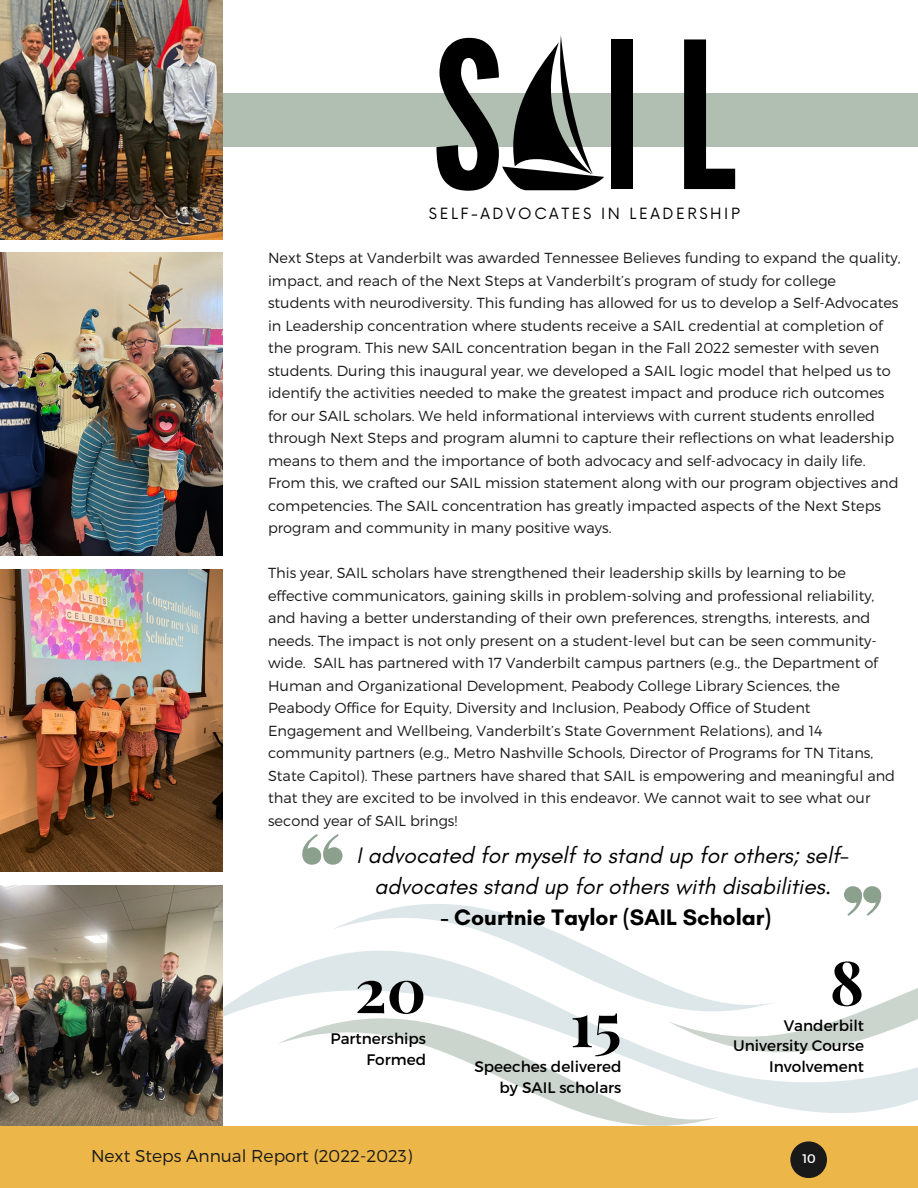
<style>
.page{position:relative;width:918px;height:1188px;background:#fff}
.page>*{position:absolute;margin:0;border:0;box-sizing:border-box;transform-origin:0 0}
.t1{font:203.55px "League Gothic";color:#000}
.t2{font:700 61.05px "Playfair Display";color:#000}
.t3{font:italic 22.8px/31.2px "Glacial Indifference";color:#000;text-align:center}
.t4{font:700 22.8px "Glacial Indifference";color:#000}
.t5{font:300 17.1px "Montserrat";color:#191919}
.t6{font:15.3px/20.2px "Montserrat";color:#000;text-align:right}
.t7{font:15.15px "Now";letter-spacing:.17em;color:#000}
.t8{font:300 14.55px/22.5px "Montserrat";color:#191919}
.t9{font:12.45px "Montserrat";color:#fff}
</style>
<div class="page">
<svg style="left:223px;top:904px;width:695px;height:223px"></svg>
<img style="left:0;top:569px;width:223px;height:303px">
<img style="left:0;top:886px;width:223px;height:241px">
<img style="left:0;top:253px;width:223px;height:302px">
<div style="left:222px;top:93px;width:696px;height:54px;background:#b0bfb2"></div>
<img style="left:0;top:0;width:223px;height:240px">
<div style="left:0;top:1127px;width:918px;height:61px;background:#ecb748"></div>
<svg style="left:302px;top:834px;width:41px;height:30px"></svg>
<svg style="left:844px;top:886px;width:38px;height:30px"></svg>
<svg style="left:790px;top:1141px;width:37px;height:37px"></svg>
<svg style="left:502px;top:35px;width:102px;height:155px"></svg>
<p class="t1" style="left:433px;top:-1px;width:71px">S</p>
<p class="t1" style="left:603px;top:-1px;width:134px">IL</p>
<p class="t7" style="left:429px;top:205px;width:313px">SELF-ADVOCATES IN LEADERSHIP</p>
<h1 class="t8" style="left:268px;top:246px;width:634px">Next Steps at Vanderbilt was awarded Tennessee Believes funding to expand the quality, impact, and reach of the Next Steps at Vanderbilt’s program of study for college students with neurodiversity. This funding has allowed for us to develop a Self-Advocates in Leadership concentration where students receive a SAIL credential at completion of the program. This new SAIL concentration began in the Fall 2022 semester with seven students. During this inaugural year, we developed a SAIL logic model that helped us to identify the activities needed to make the greatest impact and produce rich outcomes for our SAIL scholars. We held informational interviews with current students enrolled through Next Steps and program alumni to capture their reflections on what leadership means to them and the importance of both advocacy and self-advocacy in daily life.<br>From this, we crafted our SAIL mission statement along with our program objectives and competencies. The SAIL concentration has greatly impacted aspects of the Next Steps program and community in many positive ways.</h1>
<p class="t8" style="left:268px;top:561px;width:629px">This year, SAIL scholars have strengthened their leadership skills by learning to be effective communicators, gaining skills in problem-solving and professional reliability, and having a better understanding of their own preferences, strengths, interests, and needs. The impact is not only present on a student-level but can be seen community&shy;wide. SAIL has partnered with 17 Vanderbilt campus partners (e.g., the Department of Human and Organizational Development, Peabody College Library Sciences, the Peabody Office for Equity, Diversity and Inclusion, Peabody Office of Student Engagement and Wellbeing, Vanderbilt’s State Government Relations), and 14 community partners (e.g., Metro Nashville Schools, Director of Programs for TN Titans, State Capitol). These partners have shared that SAIL is empowering and meaningful and that they are excited to be involved in this endeavor. We cannot wait to see what our second year of SAIL brings!</p>
<p class="t3" style="left:356px;top:839px;width:494px">I advocated for myself to stand up for others; self&shy;advocates stand up for others with disabilities.</p>
<p class="t4" style="left:441px;top:903px;width:332px">- Courtnie Taylor (SAIL Scholar)</p>
<p class="t2" style="left:355px;top:947px;width:73px">20</p>
<h2 class="t6" style="left:330px;top:1028px;width:97px">Partnerships</h2>
<p class="t6" style="left:367px;top:1048px;width:61px">Formed</p>
<p class="t2" style="left:570px;top:981px;width:53px">15</p>
<p class="t6" style="left:474px;top:1056px;width:149px">Speeches delivered by SAIL scholars</p>
<p class="t2" style="left:830px;top:939px;width:36px">8</p>
<p class="t6" style="left:733px;top:1015px;width:132px">Vanderbilt<br>University Course<br>Involvement</p>
<p class="t5" style="left:91px;top:1145px;width:323px">Next Steps Annual Report (2022-2023)</p>
<p class="t9" style="left:802px;top:1150px;width:15px">10</p>
</div>
